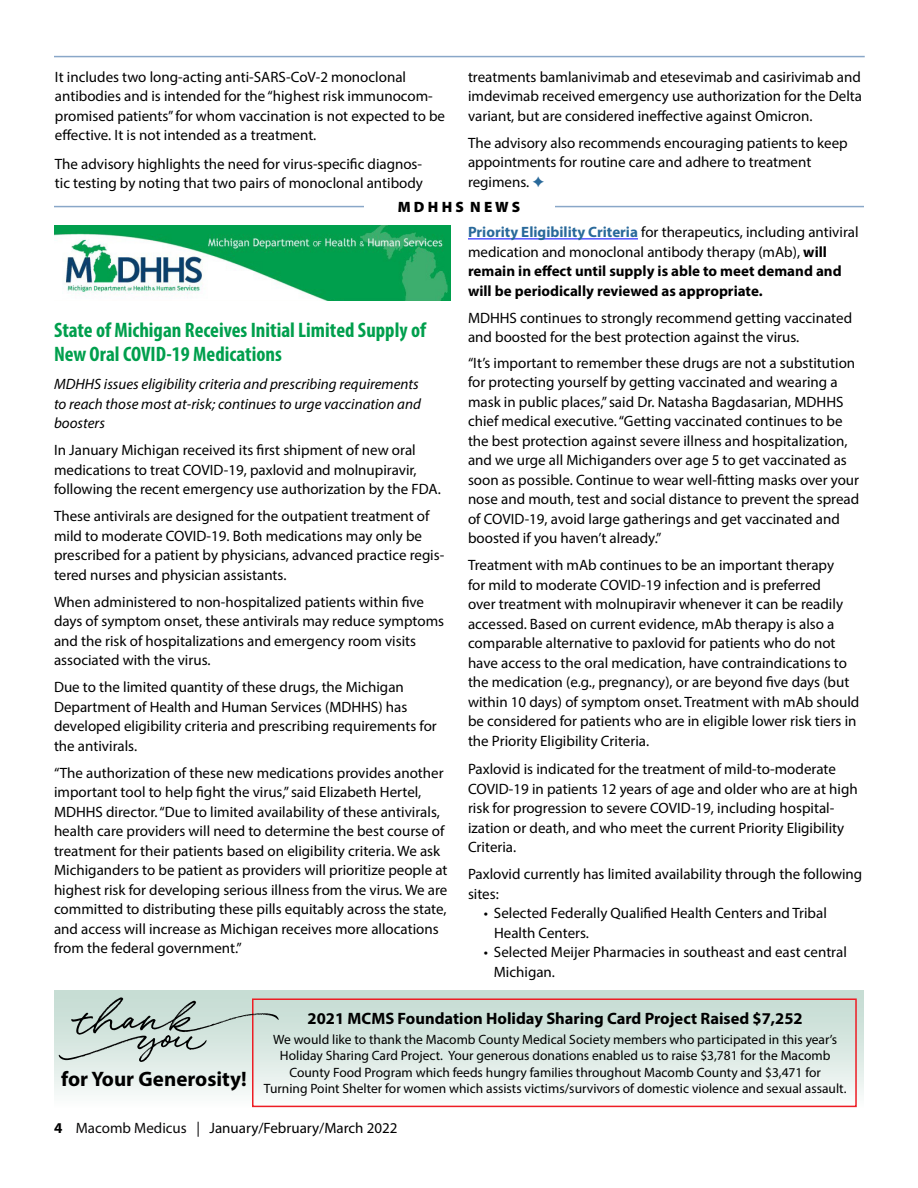
<style>
.page{position:relative;width:918px;height:1188px;background:#fff}
.page>*{position:absolute;margin:0;border:0;box-sizing:border-box;transform-origin:0 0}
.t1{font:700 condensed 21px/24px "Myriad Pro";color:#009f4d}
.t2{font:700 21px "Myriad Pro";color:#000}
.t3{font:700 16.5px "Myriad Pro";color:#000}
.t4{font:15px/19.5px "Myriad Pro";color:#000}
.t5{font:700 15px/19.5px "Myriad Pro";color:#000}
.t6{font:italic 15px/19.5px "Myriad Pro";color:#000}
.t7{font:900 15px "Myriad Pro";color:#000}
.t8{font:13.5px/16.5px "Myriad Pro";color:#000;text-align:center}
.s1{color:#29699a}
.s2{font-weight:400}
.s3{font-weight:700}
.s4{color:#0b0a0b}
</style>
<div class="page">
<div style="left:55px;top:990px;width:809px;height:118px;background:linear-gradient(to bottom,#c0d9cf,#f8fbfa)"></div>
<div style="left:252px;top:998px;width:605px;height:109px;border:2px solid #ed1d24"></div>
<hr style="left:54px;top:206px;width:810px;height:1px;background:#89a7c8">
<div style="left:364px;top:202px;width:191px;height:21px;background:#fff"></div>
<svg style="left:59px;top:997px;width:220px;height:66px;background:#bfcdc7"></svg>
<img style="left:54px;top:226px;width:397px;height:74px">
<hr style="left:468px;top:239px;width:170px;height:1px;background:#00f">
<hr style="left:54px;top:56px;width:811px;height:1px;background:#89a7c8">
<p class="t4" style="left:55px;top:67px;width:392px">It includes two long-acting anti-SARS-CoV-2 monoclonal antibodies and is intended for the “highest risk immunocom&shy;promised patients” for whom vaccination is not expected to be effective. It is not intended as a treatment.</p>
<p class="t4" style="left:55px;top:154px;width:370px">The advisory highlights the need for virus-specific diagnos&shy;tic testing by noting that two pairs of monoclonal antibody</p>
<p class="t4" style="left:468px;top:67px;width:396px;text-align:justify">treatments bamlanivimab and etesevimab and casirivimab and imdevimab received emergency use authorization for the Delta variant, but are considered ineffective against Omicron.</p>
<p class="t4" style="left:468px;top:133px;width:381px">The advisory also recommends encouraging patients to keep appointments for routine care and adhere to treatment regimens.</p>
<p class="t7" style="left:398px;top:197px;width:124px">M D H H S N E W S</p>
<p class="t1" style="left:54px;top:317px;width:374px">State of Michigan Receives Initial Limited Supply of<br>New Oral COVID-19 Medications</p>
<p class="t6" style="left:54px;top:374px;width:368px">MDHHS issues eligibility criteria and prescribing requirements to reach those most at-risk; continues to urge vaccination and boosters</p>
<p class="t4" style="left:54px;top:440px;width:388px">In January Michigan received its first shipment of new oral medications to treat COVID-19, paxlovid and molnupiravir, following the recent emergency use authorization by the FDA.</p>
<p class="t4" style="left:54px;top:506px;width:392px">These antivirals are designed for the outpatient treatment of mild to moderate COVID-19. Both medications may only be prescribed for a patient by physicians, advanced practice regis&shy;tered nurses and physician assistants.</p>
<p class="t4" style="left:54px;top:592px;width:392px">When administered to non-hospitalized patients within five days of symptom onset, these antivirals may reduce symptoms and the risk of hospitalizations and emergency room visits associated with the virus.</p>
<p class="t4" style="left:54px;top:677px;width:351px">Due to the limited quantity of these drugs, the Michigan</p>
<p class="t4" style="left:54px;top:697px;width:355px">Department of Health and Human Services (MDHHS) has</p>
<p class="t4" style="left:54px;top:716px;width:384px">developed eligibility criteria and prescribing requirements for the antivirals.</p>
<p class="t4" style="left:54px;top:763px;width:395px">“The authorization of these new medications provides another important tool to help fight the virus,” said Elizabeth Hertel, MDHHS director. “Due to limited availability of these antivirals, health care providers will need to determine the best course of treatment for their patients based on eligibility criteria. We ask Michiganders to be patient as providers will prioritize people at highest risk for developing serious illness from the virus. We are committed to distributing these pills equitably across the state, and access will increase as Michigan receives more allocations from the federal government.”</p>
<p class="t5" style="left:468px;top:222px;width:392px"><span class="s1">Priority Eligibility Criteria</span> <span class="s2">for therapeutics, including antiviral medication and monoclonal antibody therapy (mAb),</span> will remain in effect until supply is able to meet demand and will be periodically reviewed as appropriate.</p>
<p class="t4" style="left:468px;top:308px;width:386px">MDHHS continues to strongly recommend getting vaccinated and boosted for the best protection against the virus.</p>
<p class="t4" style="left:468px;top:353px;width:393px">“It’s important to remember these drugs are not a substitution for protecting yourself by getting vaccinated and wearing a mask in public places,” said Dr. Natasha Bagdasarian, MDHHS chief medical executive. “Getting vaccinated continues to be the best protection against severe illness and hospitalization, and we urge all Michiganders over age 5 to get vaccinated as soon as possible. Continue to wear well-fitting masks over your nose and mouth, test and social distance to prevent the spread of COVID-19, avoid large gatherings and get vaccinated and boosted if you haven’t already.”</p>
<p class="t4" style="left:468px;top:555px;width:393px">Treatment with mAb continues to be an important therapy<br>for mild to moderate COVID-19 infection and is preferred<br>over treatment with molnupiravir whenever it can be readily accessed. Based on current evidence, mAb therapy is also a comparable alternative to paxlovid for patients who do not have access to the oral medication, have contraindications to the medication (e.g., pregnancy), or are beyond five days (but within 10 days) of symptom onset. Treatment with mAb should be considered for patients who are in eligible lower risk tiers in the Priority Eligibility Criteria.</p>
<p class="t4" style="left:468px;top:759px;width:391px">Paxlovid is indicated for the treatment of mild-to-moderate COVID-19 in patients 12 years of age and older who are at high risk for progression to severe COVID-19, including hospital&shy;ization or death, and who meet the current Priority Eligibility Criteria.</p>
<p class="t4" style="left:468px;top:864px;width:396px">Paxlovid currently has limited availability through the following sites:</p>
<p class="t4" style="left:494px;top:903px;width:334px;text-indent:-10px">• Selected Federally Qualified Health Centers and Tribal<br>Health Centers.</p>
<p class="t4" style="left:494px;top:942px;width:355px;text-indent:-10px">• Selected Meijer Pharmacies in southeast and east central<br>Michigan.</p>
<p class="t2" style="left:61px;top:1065px;width:187px">for Your Generosity!</p>
<p class="t3" style="left:308px;top:1008px;width:497px">2021 MCMS Foundation Holiday Sharing Card Project Raised $7,252</p>
<p class="t8" style="left:273px;top:1031px;width:565px">We would like to thank the Macomb County Medical Society members who participated in this year’s<br>Holiday Sharing Card Project. Your generous donations enabled us to raise $3,781 for the Macomb<br>County Food Program which feeds hungry families throughout Macomb County and $3,471 for</p>
<p class="t8" style="left:264px;top:1080px;width:584px">Turning Point Shelter for women which assists victims/survivors of domestic violence and sexual assault.</p>
<p class="t4" style="left:54px;top:1118px;width:345px"><span class="s3">4</span> <span class="s4">Macomb Medicus |</span> January/February/March 2022</p>
</div>
